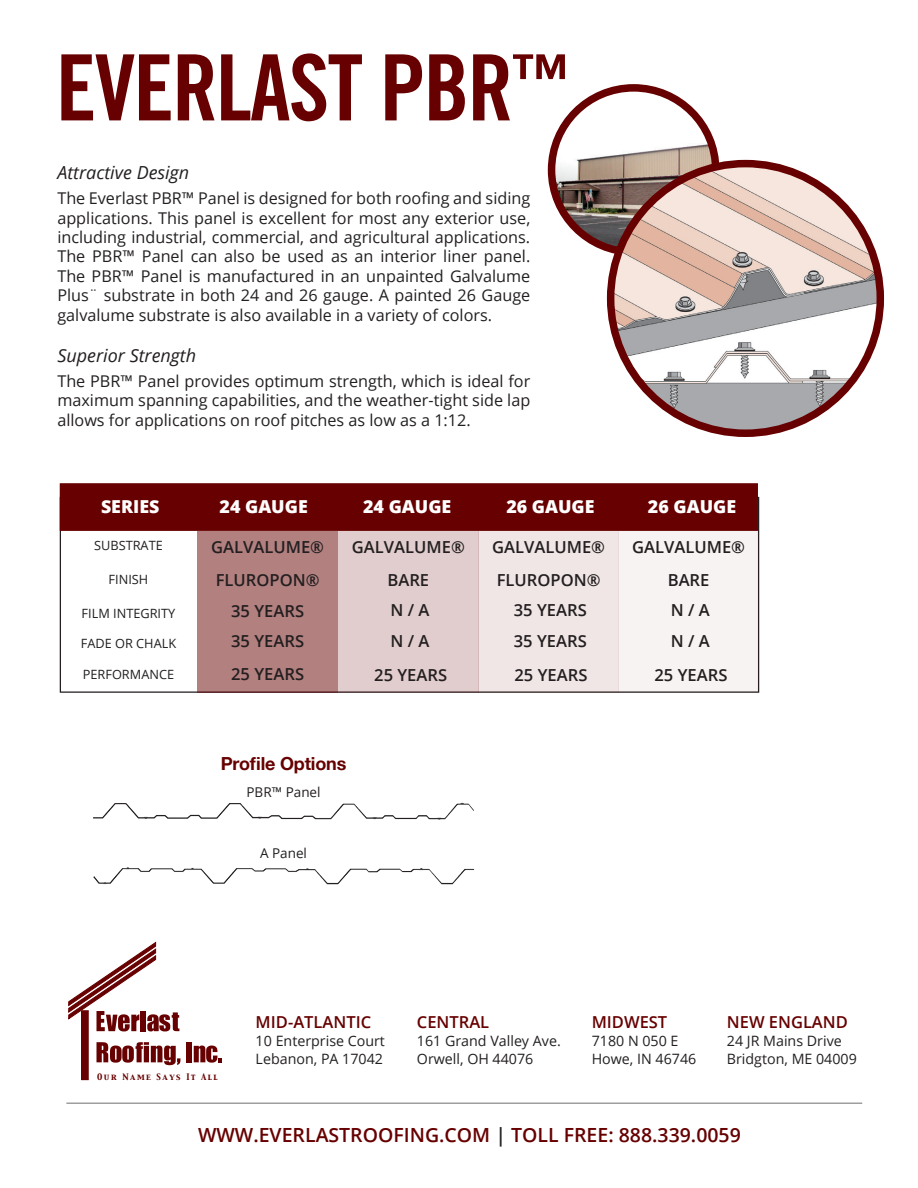
<style>
.page{position:relative;width:918px;height:1188px;background:#fff}
.page>*{position:absolute;margin:0;border:0;box-sizing:border-box;transform-origin:0 0}
.t1{font:91.5px "Trade Gothic LT Std Bd Cn 20";letter-spacing:-.02em;color:#670001}
.t2{font:600 19.5px "Open Sans";color:#670001}
.t3{font:italic 18px "Open Sans";color:#231f20}
.t4{font:700 18px "Helvetica Neue";letter-spacing:-.01em;color:#670001}
.t5{font:800 17.85px "Open Sans";color:#fff}
.t6{font:600 16.65px "Open Sans";color:#231f20}
.t7{font:600 16.5px "Open Sans";color:#670001}
.t8{font:16.2px/19.5px "Open Sans";color:#231f20;text-align:justify}
.t9{font:14.25px/18px "Open Sans";color:#231f20}
.t10{font:13.5px "Open Sans";color:#231f20}
.t11{font:12.75px "Open Sans";color:#231f20}
.t12{font:7.95px "Capitals";letter-spacing:.19em;color:#670001}
.s1{color:#231f20}
</style>
<div class="page">
<div style="left:60px;top:483px;width:698px;height:48px;background:#670001;border:1px solid #670001"></div>
<div style="left:338px;top:531px;width:141px;height:162px;background:#e1cdcd"></div>
<div style="left:478px;top:531px;width:141px;height:162px;background:#f0e6e6"></div>
<div style="left:619px;top:531px;width:140px;height:162px;background:#f7f3f3"></div>
<div style="left:197px;top:531px;width:141px;height:162px;background:#b38080"></div>
<img style="left:552px;top:88px;width:164px;height:164px;border-radius:82px">
<div style="left:548px;top:84px;width:171px;height:172px;border:8px solid #670001;border-radius:50%"></div>
<div style="left:611px;top:164px;width:269px;height:269px;background:#231f20;opacity:.33"></div>
<img style="left:611px;top:164px;width:269px;height:269px;border-radius:135px">
<div style="left:607px;top:160px;width:277px;height:277px;border:8px solid #670001;border-radius:50%"></div>
<hr style="left:66px;top:1102px;width:796px;height:2px;background:#414142">
<svg style="left:96px;top:1042px;width:84px;height:23px"></svg>
<div style="left:187px;top:1042px;width:5px;height:20px;background:#670001"></div>
<svg style="left:194px;top:1046px;width:28px;height:17px"></svg>
<div style="left:82px;top:1011px;width:6px;height:69px;background:#670001"></div>
<svg style="left:69px;top:942px;width:110px;height:89px"></svg>
<img style="left:226px;top:803px;width:235px;height:15px">
<img style="left:93px;top:867px;width:109px;height:18px">
<h1 class="t1" style="left:56px;top:32px;width:516px">EVERLAST PBR<sup>™</sup></h1>
<p class="t3" style="left:57px;top:160px;width:133px">Attractive Design</p>
<p class="t8" style="left:57px;top:188px;width:474px">The Everlast PBR™ Panel is designed for both roofing and siding applications. This panel is excellent for most any exterior use, including industrial, commercial, and agricultural applications.<br>The PBR™ Panel can also be used as an interior liner panel.<br>The PBR™ Panel is manufactured in an unpainted Galvalume Plus¨ substrate in both 24 and 26 gauge. A painted 26 Gauge galvalume substrate is also available in a variety of colors.</p>
<p class="t3" style="left:57px;top:343px;width:140px">Superior Strength</p>
<p class="t8" style="left:57px;top:371px;width:474px">The PBR™ Panel provides optimum strength, which is ideal for maximum spanning capabilities, and the weather-tight side lap allows for applications on roof pitches as low as a 1:12.</p>
<p class="t5" style="left:101px;top:493px;width:60px">SERIES</p>
<p class="t5" style="left:506px;top:493px;width:90px">26 GAUGE</p>
<p class="t5" style="left:648px;top:493px;width:90px">26 GAUGE</p>
<p class="t5" style="left:220px;top:493px;width:90px">24 GAUGE</p>
<p class="t5" style="left:363px;top:493px;width:90px">24 GAUGE</p>
<p class="t11" style="left:94px;top:537px;width:70px">SUBSTRATE</p>
<p class="t11" style="left:109px;top:571px;width:41px">FINISH</p>
<p class="t11" style="left:82px;top:604px;width:95px">FILM INTEGRITY</p>
<p class="t11" style="left:81px;top:635px;width:97px">FADE OR CHALK</p>
<p class="t11" style="left:83px;top:666px;width:93px">PERFORMANCE</p>
<p class="t6" style="left:211px;top:536px;width:114px">GALVALUME®</p>
<p class="t6" style="left:352px;top:536px;width:114px">GALVALUME®</p>
<p class="t6" style="left:492px;top:536px;width:114px">GALVALUME®</p>
<p class="t6" style="left:632px;top:536px;width:114px">GALVALUME®</p>
<p class="t6" style="left:216px;top:569px;width:105px">FLUROPON®</p>
<p class="t6" style="left:387px;top:569px;width:43px">BARE</p>
<p class="t6" style="left:497px;top:569px;width:105px">FLUROPON®</p>
<p class="t6" style="left:668px;top:569px;width:43px">BARE</p>
<p class="t6" style="left:231px;top:599px;width:74px">35 YEARS</p>
<p class="t6" style="left:391px;top:599px;width:41px">N / A</p>
<p class="t6" style="left:514px;top:599px;width:74px">35 YEARS</p>
<p class="t6" style="left:671px;top:599px;width:41px">N / A</p>
<p class="t6" style="left:231px;top:630px;width:74px">35 YEARS</p>
<p class="t6" style="left:391px;top:629px;width:41px">N / A</p>
<p class="t6" style="left:514px;top:629px;width:74px">35 YEARS</p>
<p class="t6" style="left:671px;top:629px;width:41px">N / A</p>
<p class="t6" style="left:231px;top:663px;width:74px">25 YEARS</p>
<p class="t6" style="left:374px;top:663px;width:74px">25 YEARS</p>
<p class="t6" style="left:515px;top:663px;width:74px">25 YEARS</p>
<p class="t6" style="left:654px;top:663px;width:74px">25 YEARS</p>
<p class="t4" style="left:221px;top:750px;width:127px">Profile Options</p>
<p class="t10" style="left:247px;top:783px;width:76px">PBR™ Panel</p>
<p class="t10" style="left:260px;top:844px;width:48px">A Panel</p>
<p class="t7" style="left:256px;top:1011px;width:117px">MID-ATLANTIC</p>
<p class="t9" style="left:256px;top:1031px;width:131px">10 Enterprise Court<br>Lebanon, PA 17042</p>
<p class="t7" style="left:417px;top:1011px;width:74px">CENTRAL</p>
<p class="t9" style="left:417px;top:1031px;width:145px">161 Grand Valley Ave.<br>Orwell, OH 44076</p>
<p class="t7" style="left:592px;top:1011px;width:77px">MIDWEST</p>
<p class="t9" style="left:592px;top:1031px;width:106px">7180 N 050 E<br>Howe, IN 46746</p>
<p class="t7" style="left:727px;top:1011px;width:123px">NEW ENGLAND</p>
<p class="t9" style="left:727px;top:1031px;width:132px">24 JR Mains Drive<br>Bridgton, ME 04009</p>
<p class="t12" style="left:97px;top:1071px;width:122px">Our Name Says It All</p>
<p class="t2" style="left:198px;top:1121px;width:544px">WWW.EVERLASTROOFING.COM <span class="s1">|</span> TOLL FREE: 888.339.0059</p>
</div>
